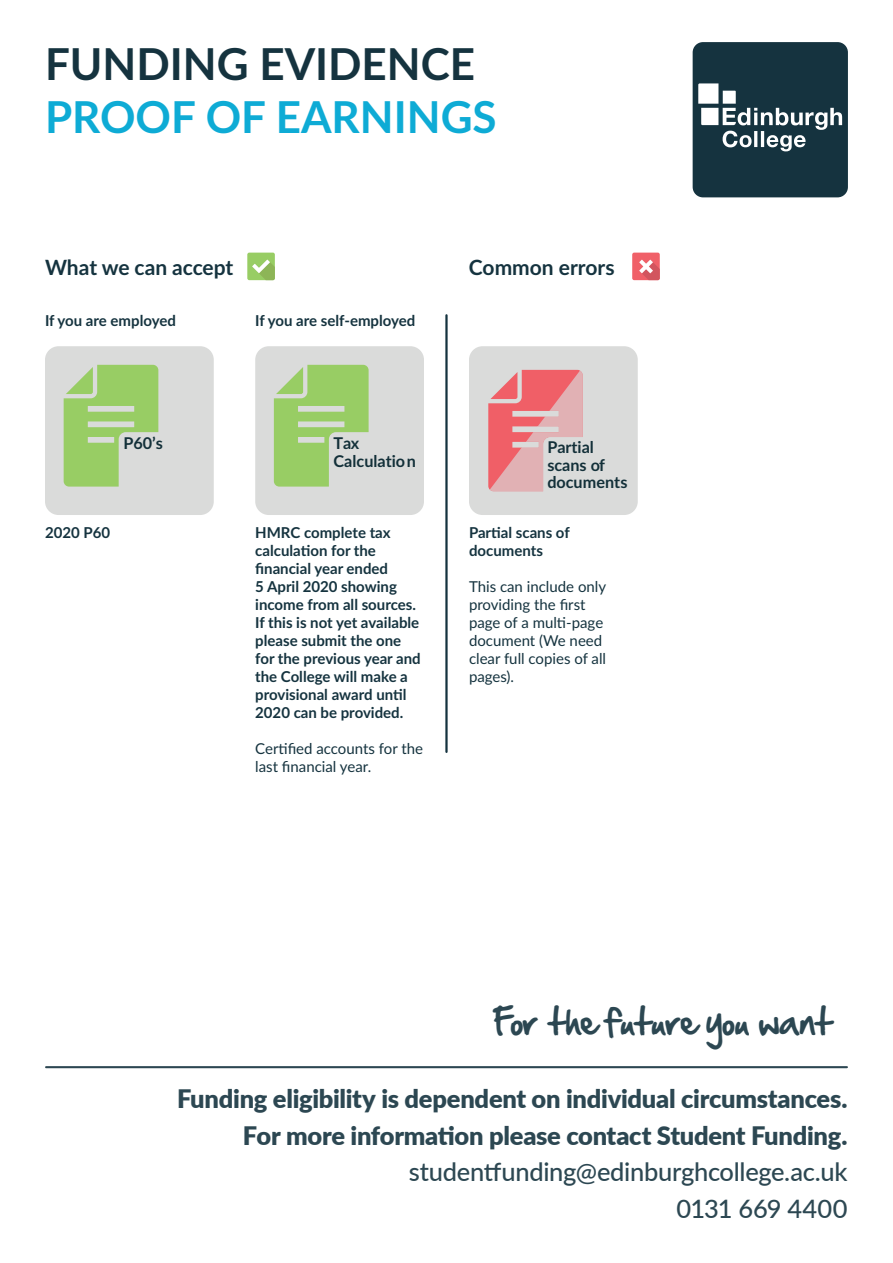
<style>
.page{position:relative;width:893px;height:1263px;background:#fff}
.page>*{position:absolute;margin:0;border:0;box-sizing:border-box;transform-origin:0 0}
.t1{font:700 43.95px "Lato";color:#15333f}
.t2{font:700 43.95px "Lato";color:#0eabd5}
.t3{font:31.8px "Hand Of Sean";letter-spacing:-.005em;color:#15333f}
.t4{font:900 25.5px/36.6px "Lato";letter-spacing:-.01em;color:#15333f;text-align:right}
.t5{font:500 25.5px/36.6px "Lato";letter-spacing:-.01em;color:#15333f;text-align:right}
.t6{font:700 21px "Lato";color:#15333f}
.t7{font:700 16.2px/17.5px "Lato";color:#133039}
.t8{font:700 15px/18px "Lato";color:#15333f}
.t9{font:15px/18px "Lato";color:#15333f}
</style>
<div class="page">
<hr style="left:46px;top:1066px;width:801px;height:2px;background:#15333f">
<svg style="left:693px;top:42px;width:155px;height:155px;background:#2d4853"></svg>
<div style="left:469px;top:346px;width:169px;height:169px;background:#dadbda;border-radius:14px"></div>
<svg style="left:488px;top:369px;width:95px;height:123px"></svg>
<div style="left:45px;top:346px;width:169px;height:169px;background:#dadbda;border-radius:14px"></div>
<svg style="left:64px;top:365px;width:94px;height:122px"></svg>
<div style="left:255px;top:346px;width:169px;height:169px;background:#dadbda;border-radius:14px"></div>
<svg style="left:274px;top:365px;width:95px;height:122px"></svg>
<hr style="left:445px;top:315px;width:3px;height:437px;background:#15333f">
<div style="left:632px;top:253px;width:28px;height:27px;background:#f06068;border-radius:2px"></div>
<svg style="left:639px;top:260px;width:21px;height:20px"></svg>
<div style="left:247px;top:253px;width:28px;height:27px;background:#98cd64;border-radius:2px"></div>
<svg style="left:252px;top:260px;width:23px;height:20px"></svg>
<h1 class="t1" style="left:45px;top:32px;width:432px">FUNDING EVIDENCE</h1>
<h1 class="t2" style="left:45px;top:85px;width:453px">PROOF OF EARNINGS</h1>
<h3 class="t6" style="left:45px;top:252px;width:190px">What we can accept</h3>
<h3 class="t6" style="left:469px;top:252px;width:147px">Common errors</h3>
<p class="t8" style="left:45px;top:311px;width:132px">If you are employed</p>
<p class="t8" style="left:255px;top:311px;width:162px">If you are self-employed</p>
<p class="t7" style="left:123px;top:434px;width:41px">P60’s</p>
<p class="t7" style="left:334px;top:434px;width:84px">Tax<br>Calculation</p>
<p class="t8" style="left:45px;top:523px;width:67px">2020 P60</p>
<p class="t8" style="left:255px;top:523px;width:167px">HMRC complete tax calculation for the financial year ended<br>5 April 2020 showing income from all sources.<br>If this is not yet available please submit the one for the previous year and the College will make a provisional award until<br>2020 can be provided.</p>
<p class="t9" style="left:255px;top:739px;width:169px">Certified accounts for the last financial year.</p>
<p class="t7" style="left:547px;top:438px;width:82px">Partial scans of documents</p>
<p class="t8" style="left:469px;top:523px;width:102px">Partial scans of documents</p>
<p class="t9" style="left:469px;top:577px;width:139px">This can include only providing the first page of a multi-page document (We need clear full copies of all pages).</p>
<h2 class="t3" style="left:494px;top:992px;width:339px">For the future you want</h2>
<h3 class="t4" style="left:177px;top:1079px;width:672px">Funding eligibility is dependent on individual circumstances.<br>For more information please contact Student Funding.</h3>
<h3 class="t5" style="left:409px;top:1153px;width:440px">studentfunding@edinburghcollege.ac.uk<br>0131 669 4400</h3>
</div>
